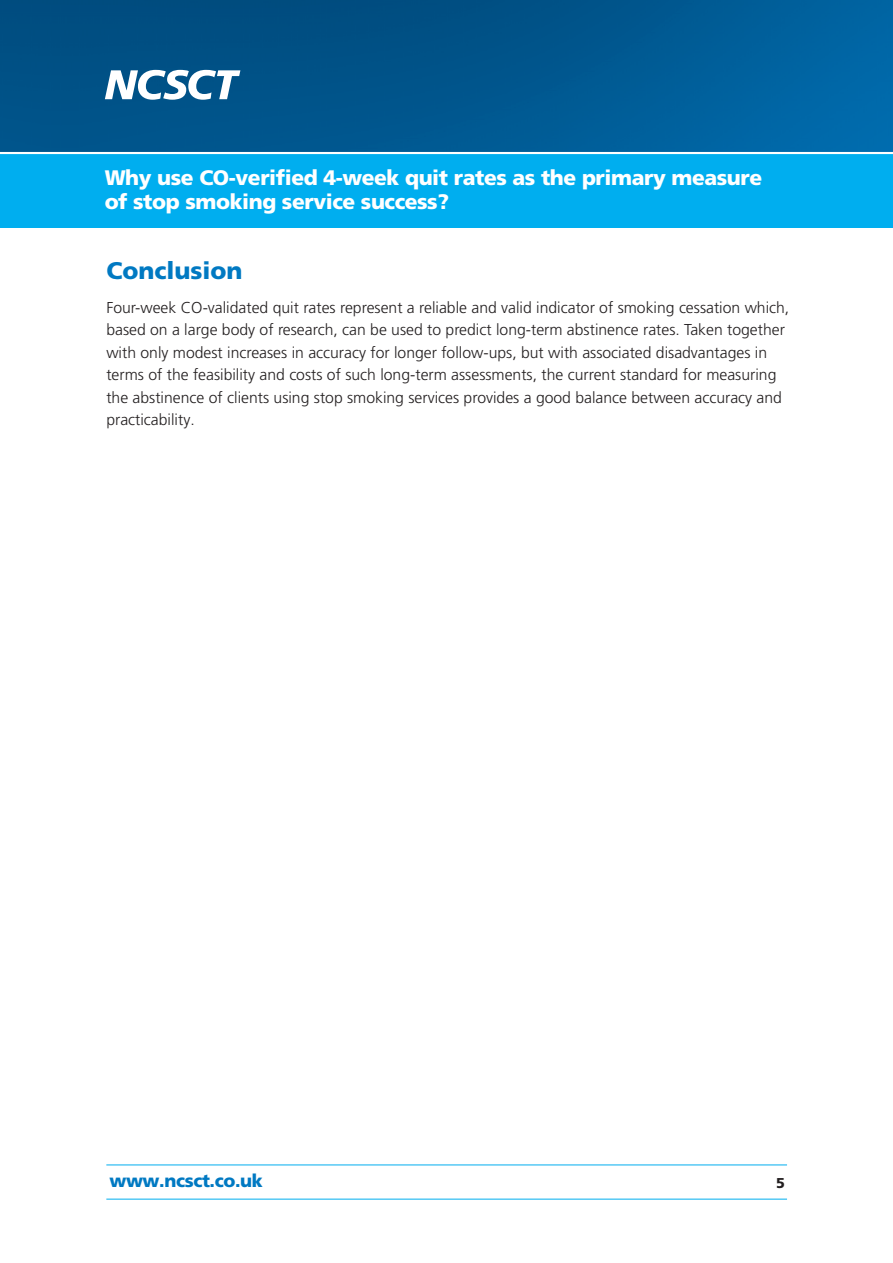
<style>
.page{position:relative;width:893px;height:1263px;background:#fff}
.page>*{position:absolute;margin:0;border:0;box-sizing:border-box;transform-origin:0 0}
.t1{font:900 24px "Frutiger LT Pro";color:#0079c2}
.t2{font:900 21px/24px "Frutiger LT Pro";letter-spacing:-.02em;color:#fff}
.t3{font:900 18px "Frutiger LT Pro";letter-spacing:-.02em;color:#0079c2}
.t4{font:300 15.75px/22.5px "Frutiger LT Pro";color:#231f20}
.t5{font:900 14.25px "Frutiger LT Pro";color:#231f20}
</style>
<div class="page">
<div style="left:0;top:0;width:892px;height:227px;background:#00aeef"></div>
<hr style="left:106px;top:1165px;width:681px;height:1px;background:#00aeef">
<hr style="left:106px;top:1199px;width:681px;height:1px;background:#00aeef">
<img style="left:0;top:0;width:892px;height:152px">
<svg style="left:105px;top:70px;width:135px;height:30px;background:#7ea7c2"></svg>
<hr style="left:0;top:152px;width:892px;height:2px;background:#fff">
<h2 class="t2" style="left:105px;top:168px;width:659px">Why use CO-verified 4-week quit rates as the primary measure of stop smoking service success?</h2>
<h1 class="t1" style="left:106px;top:262px;width:138px">Conclusion</h1>
<p class="t4" style="left:106px;top:298px;width:684px">Four-week CO-validated quit rates represent a reliable and valid indicator of smoking cessation which, based on a large body of research, can be used to predict long-term abstinence rates. Taken together with only modest increases in accuracy for longer follow-ups, but with associated disadvantages in terms of the feasibility and costs of such long-term assessments, the current standard for measuring the abstinence of clients using stop smoking services provides a good balance between accuracy and practicability.</p>
<p class="t3" style="left:109px;top:1174px;width:155px">www.ncsct.co.uk</p>
<p class="t5" style="left:776px;top:1178px;width:10px">5</p>
</div>
